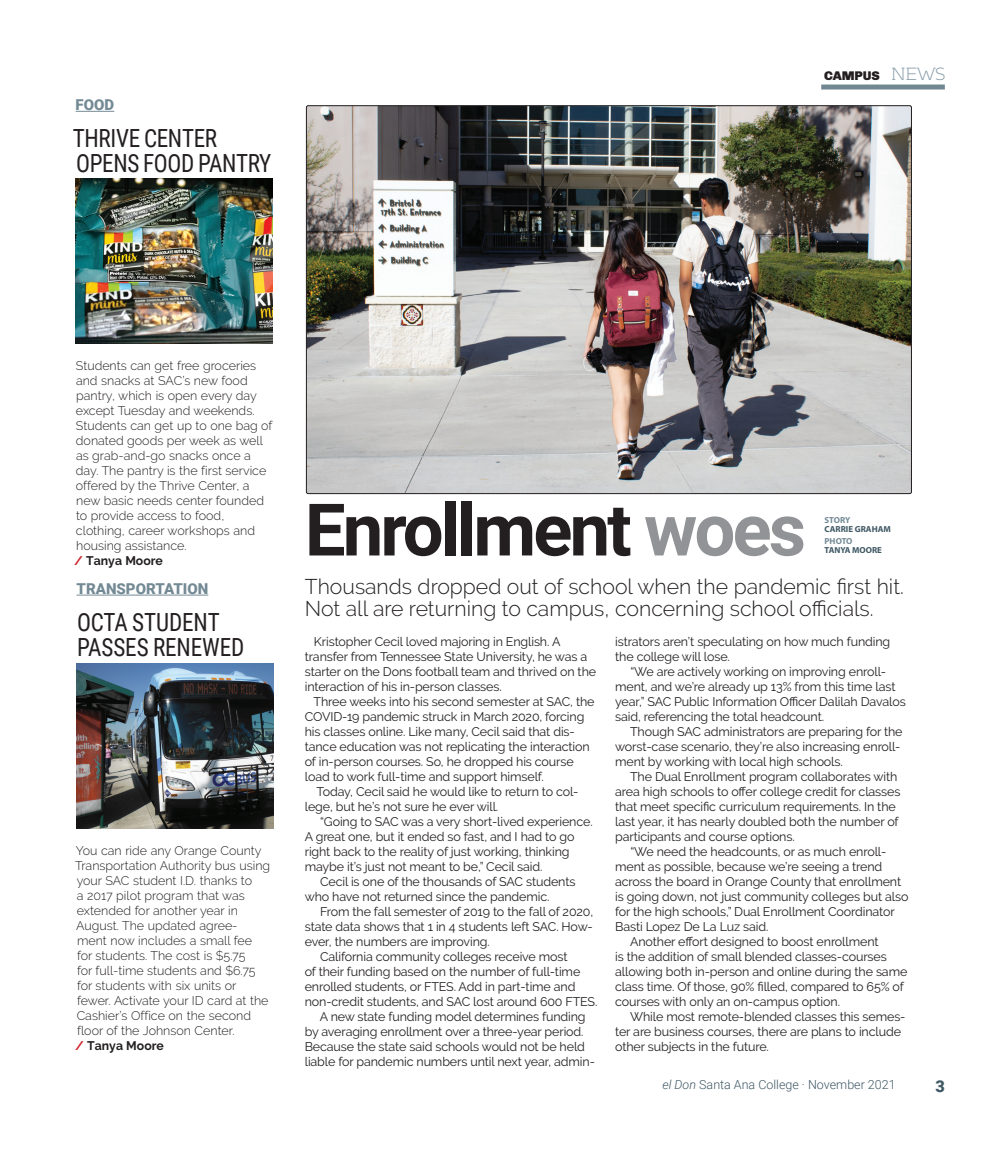
<style>
.page{position:relative;width:990px;height:1170px;background:#fff}
.page>*{position:absolute;margin:0;border:0;box-sizing:border-box;transform-origin:0 0}
.Header_main{font:700 72.5px "Roboto";letter-spacing:-.04em;color:#231f20}
.t1{font:25px/25px "Roboto Condensed";letter-spacing:-.015em;color:#231f20;scale:.93 1}
.Intro_text{font:300 21.25px/22.5px "Raleway";color:#231f20}
.t2{font:900 16.25px "Roboto";color:#3f5864}
.t3{font:900 15px "Roboto";color:#738a95}
.t4{font:900 12.88px "Chivo";letter-spacing:-.01em;color:#231f20}
.Body_text_-_no_inden{font:12.5px/15px "Raleway";letter-spacing:-.01em;color:#231f20}
.t5{font:300 12.5px/15px "Raleway";color:#231f20}
.t6{font:300 12.5px "Roboto";color:#3f5864}
.t7{font:700 12.5px "Raleway";color:#231f20}
.Text___Photo_names{font:700 8.75px "Myriad Pro";color:#3f5864}
.Text___Photo_credit{font:700 8.75px "Myriad Pro";letter-spacing:-.01em;color:#738a95}
.s1{font-family:"Kontrapunkt Bob";font-weight:300;font-size:17.62px;color:#8a9eaa}
.s2{color:#d1232a}
.s3{color:#919396}
.s4{font-style:italic}
</style>
<div class="page">
<div style="left:821px;top:85px;width:124px;height:5px;background:#718893"></div>
<img style="left:306px;top:107px;width:604px;height:387px">
<img style="left:75px;top:178px;width:198px;height:165px">
<hr style="left:76px;top:111px;width:38px;height:1px;background:#738a95">
<img style="left:76px;top:663px;width:198px;height:165px">
<hr style="left:77px;top:595px;width:131px;height:1px;background:#738a95">
<p class="t3" style="left:76px;top:94px;width:40px">FOOD</p>
<p class="t1" style="left:73px;top:125px;width:215px">THRIVE CENTER<br>OPENS FOOD PANTRY</p>
<p class="t4" style="left:824px;top:68px;width:123px">CAMPUS <span class="s1">NEWS</span></p>
<p class="t5" style="left:76px;top:358px;width:198px">Students can get free groceries and snacks at SAC’s new food pantry, which is open every day except Tuesday and weekends.<br>Students can get up to one bag of donated goods per week as well as grab-and-go snacks once a day. The pantry is the first service offered by the Thrive Center, a new basic needs center founded to provide access to food, clothing, career workshops and housing assistance.</p>
<p class="t7" style="left:74px;top:554px;width:90px"><span class="s2">/</span> Tanya Moore</p>
<p class="t3" style="left:77px;top:578px;width:133px">TRANSPORTATION</p>
<p class="t1" style="left:77px;top:608px;width:182px">OCTA STUDENT<br>PASSES RENEWED</p>
<p class="t5" style="left:75px;top:843px;width:196px">You can ride any Orange County<br>Transportation Authority bus using your SAC student I.D. thanks to<br>a 2017 pilot program that was extended for another year in<br>August. The updated agree-<br>ment now includes a small fee<br>for students. The cost is $5.75<br>for full-time students and $6.75 for students with six units or fewer. Activate your ID card at the<br>Cashier’s Office on the second floor of the Johnson Center.</p>
<p class="t7" style="left:75px;top:1038px;width:90px"><span class="s2">/</span> Tanya Moore</p>
<p class="Header_main" style="left:305px;top:479px;width:503px">Enrollment <span class="s3">woes</span></p>
<p class="Text___Photo_credit" style="left:825px;top:514px;width:27px">STORY</p>
<p class="Text___Photo_names" style="left:825px;top:523px;width:68px">CARRIE GRAHAM</p>
<p class="Text___Photo_credit" style="left:825px;top:535px;width:29px">PHOTO</p>
<p class="Text___Photo_names" style="left:825px;top:544px;width:59px">TANYA MOORE</p>
<p class="Intro_text" style="left:305px;top:575px;width:601px">Thousands dropped out of school when the pandemic first hit.<br>Not all are returning to campus, concerning school officials.</p>
<p class="Body_text_-_no_inden" style="left:305px;top:634px;width:293px;text-indent:9px">Kristopher Cecil loved majoring in English. A transfer from Tennessee State University, he was a starter on the Dons football team and thrived on the interaction of his in-person classes.</p>
<p class="Body_text_-_no_inden" style="left:305px;top:694px;width:291px;text-indent:9px">Three weeks into his second semester at SAC, the COVID-19 pandemic struck in March 2020, forcing his classes online. Like many, Cecil said that dis&shy;tance education was not replicating the interaction of in-person courses. So, he dropped his course load to work full-time and support himself.</p>
<p class="Body_text_-_no_inden" style="left:305px;top:784px;width:275px;text-indent:12px">Today, Cecil said he would like to return to col&shy;lege, but he’s not sure he ever will.</p>
<p class="Body_text_-_no_inden" style="left:305px;top:814px;width:289px;text-indent:15px">“Going to SAC was a very short-lived experience.<br>A great one, but it ended so fast, and I had to go right back to the reality of just working, thinking maybe it’s just not meant to be,” Cecil said.</p>
<p class="Body_text_-_no_inden" style="left:305px;top:874px;width:272px;text-indent:15px">Cecil is one of the thousands of SAC students who have not returned since the pandemic.</p>
<p class="Body_text_-_no_inden" style="left:305px;top:904px;width:290px;text-align:justify;text-indent:15px">From the fall semester of 2019 to the fall of 2020, state data shows that 1 in 4 students left SAC. How&shy;ever, the numbers are improving.</p>
<p class="Body_text_-_no_inden" style="left:305px;top:949px;width:294px;text-indent:15px">California community colleges receive most<br>of their funding based on the number of full-time enrolled students, or FTES. Add in part-time and non-credit students, and SAC lost around 600 FTES.</p>
<p class="Body_text_-_no_inden" style="left:305px;top:1009px;width:292px;text-indent:15px">A new state funding model determines funding by averaging enrollment over a three-year period.<br>Because the state said schools would not be held liable for pandemic numbers until next year, admin-</p>
<p class="Body_text_-_no_inden" style="left:615px;top:634px;width:277px">istrators aren’t speculating on how much funding the college will lose.</p>
<p class="Body_text_-_no_inden" style="left:615px;top:664px;width:292px;text-indent:15px">“We are actively working on improving enroll&shy;ment, and we’re already up 13% from this time last year,” SAC Public Information Officer Dalilah Davalos said, referencing the total headcount.</p>
<p class="Body_text_-_no_inden" style="left:615px;top:724px;width:289px;text-indent:15px">Though SAC administrators are preparing for the worst-case scenario, they’re also increasing enroll&shy;ment by working with local high schools.</p>
<p class="Body_text_-_no_inden" style="left:615px;top:769px;width:287px;text-indent:15px">The Dual Enrollment program collaborates with area high schools to offer college credit for classes that meet specific curriculum requirements. In the last year, it has nearly doubled both the number of participants and course options.</p>
<p class="Body_text_-_no_inden" style="left:615px;top:844px;width:295px;text-indent:15px">“We need the headcounts, or as much enroll&shy;ment as possible, because we’re seeing a trend across the board in Orange County that enrollment is going down, not just community colleges but also for the high schools,” Dual Enrollment Coordinator Basti Lopez De La Luz said.</p>
<p class="Body_text_-_no_inden" style="left:615px;top:934px;width:294px;text-indent:15px">Another effort designed to boost enrollment<br>is the addition of small blended classes-courses allowing both in-person and online during the same class time. Of those, 90% filled, compared to 65% of courses with only an on-campus option.</p>
<p class="Body_text_-_no_inden" style="left:615px;top:1009px;width:292px;text-indent:15px">While most remote-blended classes this semes&shy;ter are business courses, there are plans to include other subjects in the future.</p>
<p class="t6" style="left:663px;top:1076px;width:235px"><span class="s4">el Don</span> Santa Ana College · November 2021</p>
<h3 class="t2" style="left:936px;top:1074px;width:11px">3</h3>
</div>
